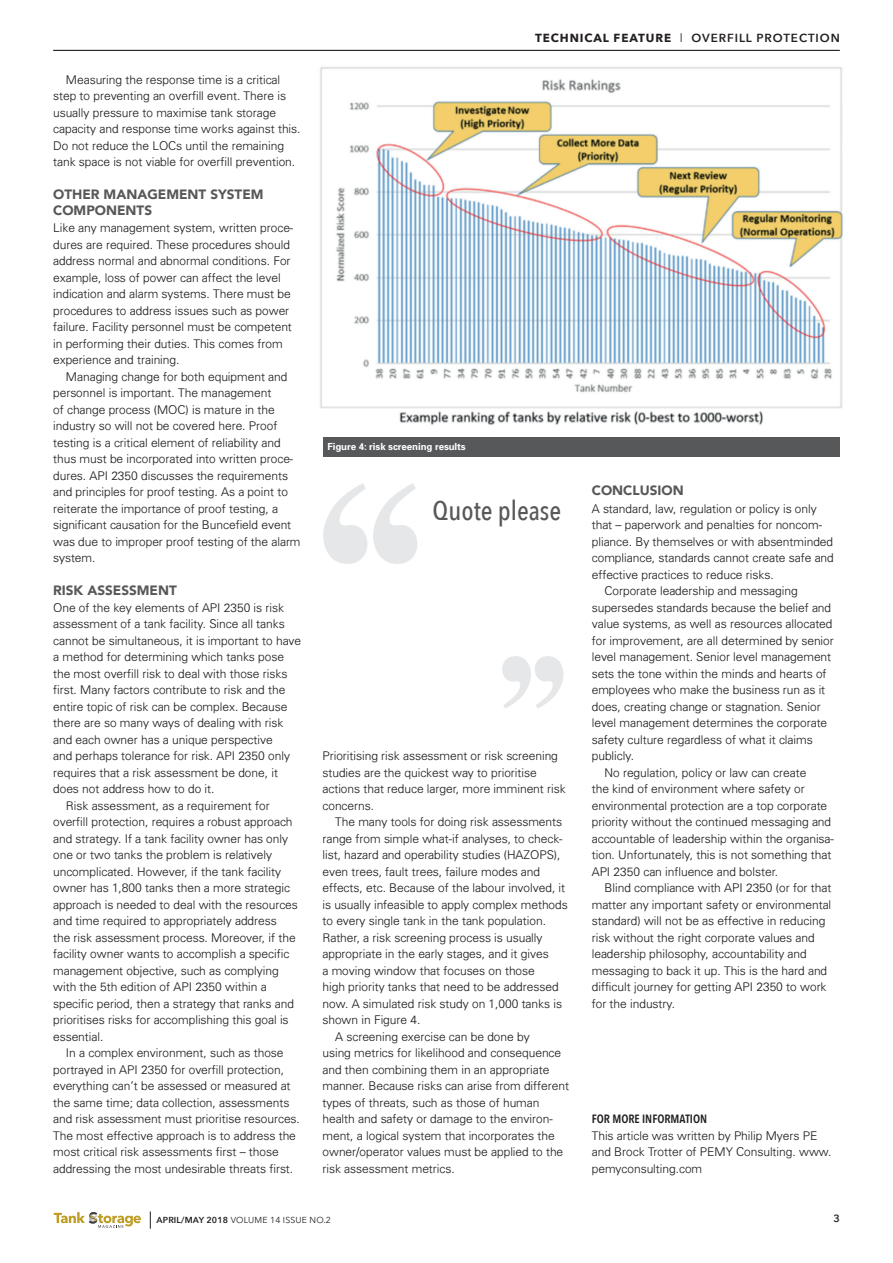
<style>
.page{position:relative;width:893px;height:1263px;background:#fff}
.page>*{position:absolute;margin:0;border:0;box-sizing:border-box;transform-origin:0 0}
.t1{font:500 27px "Avenir Next Condensed";color:#57585a}
.Crosshead{font:900 13.5px/16.2px "Avenir";color:#57585a}
.Body_copy_indent{font:300 12px/16.5px "Univers";color:#231f20}
.Body_copy_no_indent{font:300 12px/16.5px "Univers";color:#231f20}
.Informtion_head{font:600 12px "Avenir Next Condensed";color:#231f20}
.t2{font:600 11.7px "Avenir Next";letter-spacing:.08em;color:#231f20}
.t3{font:600 10.5px "Avenir Next";color:#231f20}
.Technical_Picture_ca{font:700 9.75px "Univers";letter-spacing:-.01em;color:#fff}
.t4{font:8.7px "Avenir Next";letter-spacing:.02em;color:#231f20}
.s1{font-weight:700}
.s2{font-weight:400}
.s3{font-weight:600}
</style>
<div class="page">
<svg style="left:54px;top:1212px;width:87px;height:16px"></svg>
<svg style="left:150px;top:1211px;width:1px;height:18px"></svg>
<hr style="left:53px;top:50px;width:787px;height:1px;background:#231f20">
<div style="left:323px;top:437px;width:517px;height:19px;background:#57585a"></div>
<img style="left:320px;top:67px;width:523px;height:358px">
<svg style="left:323px;top:483px;width:44px;height:81px"></svg>
<svg style="left:373px;top:483px;width:44px;height:81px"></svg>
<svg style="left:502px;top:656px;width:61px;height:53px"></svg>
<p class="Body_copy_indent" style="left:53px;top:71px;width:249px;text-indent:13px">Measuring the response time is a critical step to preventing an overfill event. There is usually pressure to maximise tank storage capacity and response time works against this.<br>Do not reduce the LOCs until the remaining tank space is not viable for overfill prevention.</p>
<p class="Crosshead" style="left:53px;top:186px;width:212px">OTHER MANAGEMENT SYSTEM<br>COMPONENTS</p>
<p class="Body_copy_no_indent" style="left:53px;top:219px;width:242px">Like any management system, written proce&shy;dures are required. These procedures should address normal and abnormal conditions. For example, loss of power can affect the level indication and alarm systems. There must be procedures to address issues such as power failure. Facility personnel must be competent in performing their duties. This comes from experience and training.</p>
<p class="Body_copy_indent" style="left:53px;top:368px;width:249px;text-indent:13px">Managing change for both equipment and personnel is important. The management<br>of change process (MOC) is mature in the industry so will not be covered here. Proof testing is a critical element of reliability and thus must be incorporated into written proce&shy;dures. API 2350 discusses the requirements and principles for proof testing. As a point to reiterate the importance of proof testing, a significant causation for the Buncefield event was due to improper proof testing of the alarm system.</p>
<p class="Crosshead" style="left:53px;top:582px;width:125px">RISK ASSESSMENT</p>
<p class="Body_copy_no_indent" style="left:53px;top:599px;width:250px">One of the key elements of API 2350 is risk assessment of a tank facility. Since all tanks cannot be simultaneous, it is important to have a method for determining which tanks pose the most overfill risk to deal with those risks first. Many factors contribute to risk and the entire topic of risk can be complex. Because there are so many ways of dealing with risk and each owner has a unique perspective<br>and perhaps tolerance for risk. API 2350 only requires that a risk assessment be done, it does not address how to do it.</p>
<p class="Body_copy_indent" style="left:53px;top:797px;width:246px;text-indent:13px">Risk assessment, as a requirement for overfill protection, requires a robust approach and strategy. If a tank facility owner has only one or two tanks the problem is relatively uncomplicated. However, if the tank facility owner has 1,800 tanks then a more strategic approach is needed to deal with the resources and time required to appropriately address<br>the risk assessment process. Moreover, if the facility owner wants to accomplish a specific management objective, such as complying with the 5th edition of API 2350 within a specific period, then a strategy that ranks and prioritises risks for accomplishing this goal is essential.</p>
<p class="Body_copy_indent" style="left:53px;top:1044px;width:248px;text-indent:13px">In a complex environment, such as those portrayed in API 2350 for overfill protection, everything can’t be assessed or measured at the same time; data collection, assessments and risk assessment must prioritise resources.<br>The most effective approach is to address the most critical risk assessments first – those addressing the most undesirable threats first.</p>
<p class="t2" style="left:535px;top:28px;width:306px"><span class="s1">TECHNICAL FEATURE</span> <span class="s2">l</span> OVERFILL PROTECTION</p>
<p class="Technical_Picture_ca" style="left:327px;top:440px;width:140px">Figure 4: risk screening results</p>
<p class="t1" style="left:433px;top:494px;width:130px">Quote please</p>
<p class="Body_copy_indent" style="left:322px;top:747px;width:245px">Prioritising risk assessment or risk screening studies are the quickest way to prioritise actions that reduce larger, more imminent risk concerns.</p>
<p class="Body_copy_indent" style="left:322px;top:813px;width:247px;text-indent:13px">The many tools for doing risk assessments range from simple what-if analyses, to check&shy;list, hazard and operability studies (HAZOPS), even trees, fault trees, failure modes and effects, etc. Because of the labour involved, it is usually infeasible to apply complex methods to every single tank in the tank population.<br>Rather, a risk screening process is usually appropriate in the early stages, and it gives<br>a moving window that focuses on those<br>high priority tanks that need to be addressed now. A simulated risk study on 1,000 tanks is shown in Figure 4.</p>
<p class="Body_copy_indent" style="left:322px;top:1028px;width:248px;text-indent:13px">A screening exercise can be done by<br>using metrics for likelihood and consequence and then combining them in an appropriate manner. Because risks can arise from different types of threats, such as those of human health and safety or damage to the environ&shy;ment, a logical system that incorporates the owner/operator values must be applied to the risk assessment metrics.</p>
<p class="Crosshead" style="left:592px;top:482px;width:93px">CONCLUSION</p>
<p class="Body_copy_no_indent" style="left:592px;top:500px;width:244px">A standard, law, regulation or policy is only that – paperwork and penalties for noncom&shy;pliance. By themselves or with absentminded compliance, standards cannot create safe and effective practices to reduce risks.</p>
<p class="Body_copy_indent" style="left:592px;top:582px;width:244px;text-indent:13px">Corporate leadership and messaging supersedes standards because the belief and value systems, as well as resources allocated for improvement, are all determined by senior level management. Senior level management sets the tone within the minds and hearts of employees who make the business run as it does, creating change or stagnation. Senior level management determines the corporate safety culture regardless of what it claims publicly.</p>
<p class="Body_copy_indent" style="left:592px;top:764px;width:244px;text-indent:13px">No regulation, policy or law can create<br>the kind of environment where safety or environmental protection are a top corporate priority without the continued messaging and accountable of leadership within the organisa&shy;tion. Unfortunately, this is not something that API 2350 can influence and bolster.</p>
<p class="Body_copy_indent" style="left:592px;top:879px;width:241px;text-indent:13px">Blind compliance with API 2350 (or for that matter any important safety or environmental standard) will not be as effective in reducing risk without the right corporate values and leadership philosophy, accountability and messaging to back it up. This is the hard and difficult journey for getting API 2350 to work for the industry.</p>
<p class="Informtion_head" style="left:592px;top:1108px;width:117px">FOR MORE INFORMATION</p>
<p class="Body_copy_no_indent" style="left:592px;top:1127px;width:241px">This article was written by Philip Myers PE and Brock Trotter of PEMY Consulting. www. pemyconsulting.com</p>
<p class="t4" style="left:157px;top:1212px;width:176px"><span class="s3">APRIL/MAY 2018</span> VOLUME 14 ISSUE NO.2</p>
<p class="t3" style="left:833px;top:1210px;width:8px">3</p>
</div>
